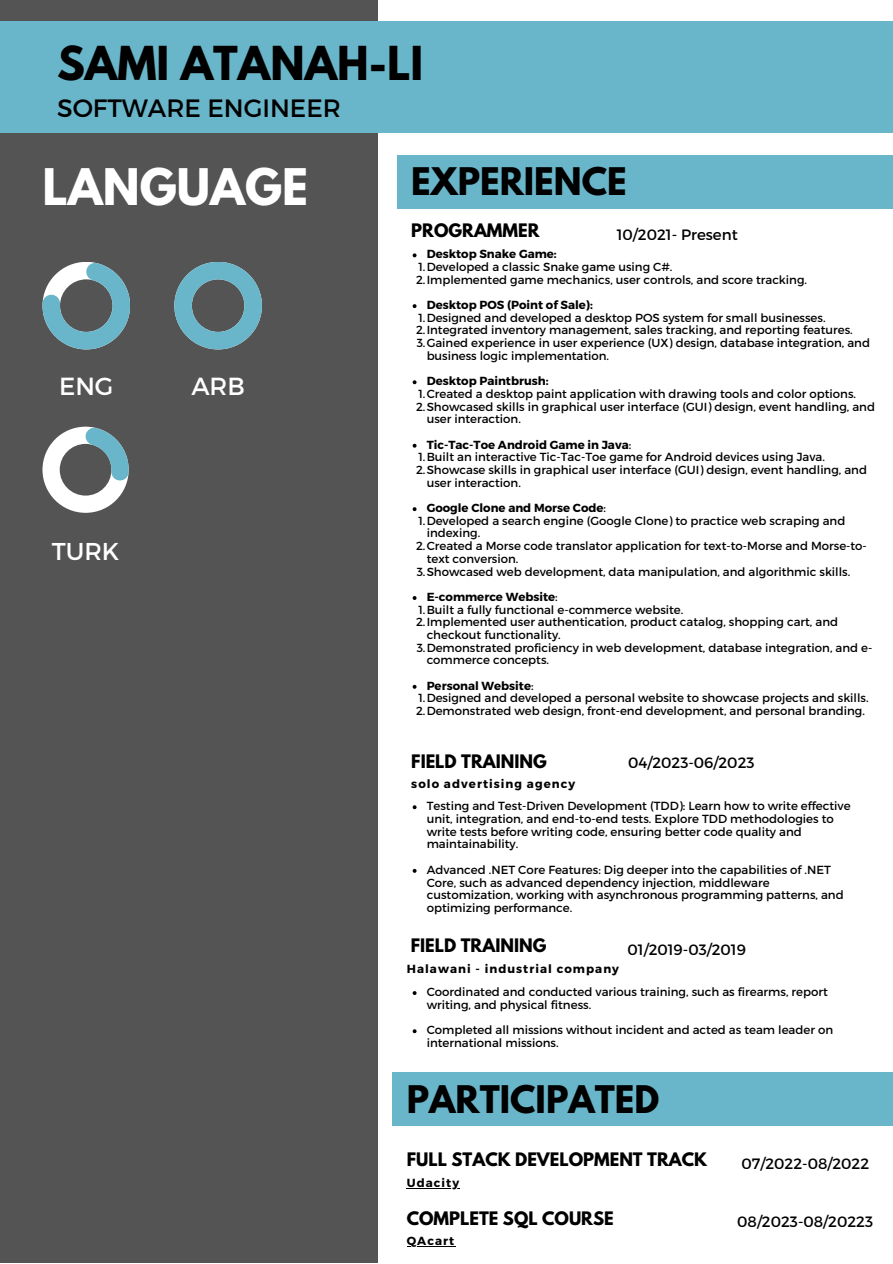
<style>
.page{position:relative;width:893px;height:1264px;background:#fff}
.page>*{position:absolute;margin:0;border:0;box-sizing:border-box;transform-origin:0 0}
.t1{font:700 44.7px "League Spartan";color:#fff}
.t2{font:700 41.4px "League Spartan";color:#000}
.t3{font:700 33.75px "League Spartan";color:#000}
.t4{font:25.05px "Montserrat";color:#000}
.t5{font:24.75px "Montserrat";color:#fff}
.t6{font:24.3px "Montserrat";color:#fff}
.t7{font:700 16.5px "League Spartan";color:#000}
.t8{font:15px "Montserrat";color:#000}
.t9{font:11.7px/12.8px "Montserrat";color:#000}
.t10{font:700 11.7px "Montserrat";color:#000}
.t11{font:700 11.7px "Montserrat";letter-spacing:.09em;color:#000}
.s1{font-weight:400}
</style>
<div class="page">
<div style="left:396px;top:155px;width:496px;height:54px;background:#69b5c9"></div>
<svg style="left:412px;top:253px;width:4px;height:4px"></svg>
<svg style="left:412px;top:304px;width:4px;height:4px"></svg>
<svg style="left:412px;top:380px;width:4px;height:4px"></svg>
<svg style="left:412px;top:444px;width:4px;height:3px"></svg>
<svg style="left:412px;top:507px;width:4px;height:4px"></svg>
<svg style="left:412px;top:596px;width:4px;height:4px"></svg>
<svg style="left:412px;top:805px;width:4px;height:4px"></svg>
<svg style="left:412px;top:868px;width:4px;height:4px"></svg>
<div style="left:0;top:0;width:377px;height:1262px;background:#545454"></div>
<svg style="left:412px;top:991px;width:4px;height:4px"></svg>
<svg style="left:412px;top:1029px;width:4px;height:4px"></svg>
<div style="left:392px;top:1072px;width:500px;height:54px;background:#69b5c9"></div>
<hr style="left:407px;top:1187px;width:53px;height:1px;background:#000">
<svg style="left:42px;top:262px;width:88px;height:87px"></svg>
<svg style="left:174px;top:262px;width:88px;height:87px"></svg>
<svg style="left:42px;top:426px;width:87px;height:87px"></svg>
<div style="left:0;top:22px;width:892px;height:111px;background:#69b5c9"></div>
<hr style="left:407px;top:1246px;width:48px;height:1px;background:#000">
<p class="t2" style="left:57px;top:42px;width:367px">SAMI ATANAH-LI</p>
<p class="t4" style="left:57px;top:92px;width:285px">SOFTWARE ENGINEER</p>
<p class="t1" style="left:42px;top:164px;width:267px">LANGUAGE</p>
<p class="t5" style="left:59px;top:370px;width:56px">ENG</p>
<p class="t5" style="left:191px;top:370px;width:55px">ARB</p>
<p class="t6" style="left:52px;top:535px;width:69px">TURK</p>
<p class="t3" style="left:411px;top:165px;width:217px">EXPERIENCE</p>
<p class="t7" style="left:411px;top:222px;width:130px">PROGRAMMER</p>
<p class="t8" style="left:616px;top:225px;width:122px">10/2021- Present</p>
<p class="t10" style="left:426px;top:246px;width:132px">Desktop Snake Game:</p>
<p class="t9" style="left:418px;top:260px;width:255px">1.Developed a classic Snake game using C#.</p>
<p class="t9" style="left:416px;top:272px;width:392px">2.Implemented game mechanics, user controls, and score tracking.</p>
<p class="t10" style="left:426px;top:297px;width:168px">Desktop POS (Point of Sale):</p>
<p class="t9" style="left:418px;top:310px;width:408px">1.Designed and developed a desktop POS system for small businesses.</p>
<p class="t9" style="left:416px;top:323px;width:438px">2.Integrated inventory management, sales tracking, and reporting features.</p>
<p class="t9" style="left:426px;top:336px;width:445px;text-indent:-10px">3.Gained experience in user experience (UX) design, database integration, and business logic implementation.</p>
<p class="t10" style="left:426px;top:373px;width:123px">Desktop Paintbrush:</p>
<p class="t9" style="left:418px;top:387px;width:439px">1.Created a desktop paint application with drawing tools and color options.</p>
<p class="t9" style="left:426px;top:399px;width:450px;text-indent:-11px">2.Showcased skills in graphical user interface (GUI) design, event handling, and user interaction.</p>
<p class="t10" style="left:426px;top:437px;width:206px">Tic-Tac-Toe Android Game in Java<span class="s1">:</span></p>
<p class="t9" style="left:418px;top:450px;width:408px">1.Built an interactive Tic-Tac-Toe game for Android devices using Java.</p>
<p class="t9" style="left:426px;top:463px;width:442px;text-indent:-11px">2.Showcase skills in graphical user interface (GUI) design, event handling, and user interaction.</p>
<p class="t10" style="left:426px;top:500px;width:181px">Google Clone and Morse Code<span class="s1">:</span></p>
<p class="t9" style="left:426px;top:513px;width:420px;text-indent:-8px">1.Developed a search engine (Google Clone) to practice web scraping and indexing.</p>
<p class="t9" style="left:426px;top:539px;width:441px;text-indent:-11px">2.Created a Morse code translator application for text-to-Morse and Morse-to&shy;text conversion.</p>
<p class="t9" style="left:416px;top:564px;width:435px">3.Showcased web development, data manipulation, and algorithmic skills.</p>
<p class="t10" style="left:426px;top:589px;width:132px">E-commerce Website<span class="s1">:</span></p>
<p class="t9" style="left:418px;top:602px;width:266px">1.Built a fully functional e-commerce website.</p>
<p class="t9" style="left:426px;top:615px;width:413px;text-indent:-11px">2.Implemented user authentication, product catalog, shopping cart, and checkout functionality.</p>
<p class="t9" style="left:426px;top:640px;width:447px;text-indent:-10px">3.Demonstrated proficiency in web development, database integration, and e&shy;commerce concepts.</p>
<p class="t10" style="left:426px;top:678px;width:108px">Personal Website<span class="s1">:</span></p>
<p class="t9" style="left:418px;top:691px;width:451px">1.Designed and developed a personal website to showcase projects and skills.</p>
<p class="t9" style="left:416px;top:704px;width:450px">2.Demonstrated web design, front-end development, and personal branding.</p>
<p class="t7" style="left:411px;top:752px;width:137px">FIELD TRAINING</p>
<p class="t11" style="left:411px;top:776px;width:165px">solo advertising agency</p>
<p class="t8" style="left:628px;top:753px;width:128px">04/2023-06/2023</p>
<p class="t9" style="left:426px;top:799px;width:425px">Testing and Test-Driven Development (TDD): Learn how to write effective unit, integration, and end-to-end tests. Explore TDD methodologies to write tests before writing code, ensuring better code quality and maintainability.</p>
<p class="t9" style="left:426px;top:862px;width:418px">Advanced .NET Core Features: Dig deeper into the capabilities of .NET Core, such as advanced dependency injection, middleware customization, working with asynchronous programming patterns, and optimizing performance.</p>
<p class="t7" style="left:411px;top:937px;width:137px">FIELD TRAINING</p>
<p class="t9" style="left:426px;top:984px;width:402px">Coordinated and conducted various training, such as firearms, report writing, and physical fitness.</p>
<p class="t9" style="left:426px;top:1023px;width:408px">Completed all missions without incident and acted as team leader on international missions.</p>
<p class="t8" style="left:627px;top:939px;width:120px">01/2019-03/2019</p>
<p class="t11" style="left:407px;top:961px;width:214px">Halawani - industrial company</p>
<p class="t3" style="left:407px;top:1082px;width:254px">PARTICIPATED</p>
<p class="t7" style="left:407px;top:1151px;width:302px">FULL STACK DEVELOPMENT TRACK</p>
<p class="t8" style="left:741px;top:1153px;width:129px">07/2022-08/2022</p>
<p class="t11" style="left:407px;top:1174px;width:54px">Udacity</p>
<p class="t7" style="left:407px;top:1209px;width:208px">COMPLETE SQL COURSE</p>
<p class="t8" style="left:737px;top:1212px;width:137px">08/2023-08/20223</p>
<p class="t10" style="left:407px;top:1233px;width:49px">QAcart</p>
</div>
